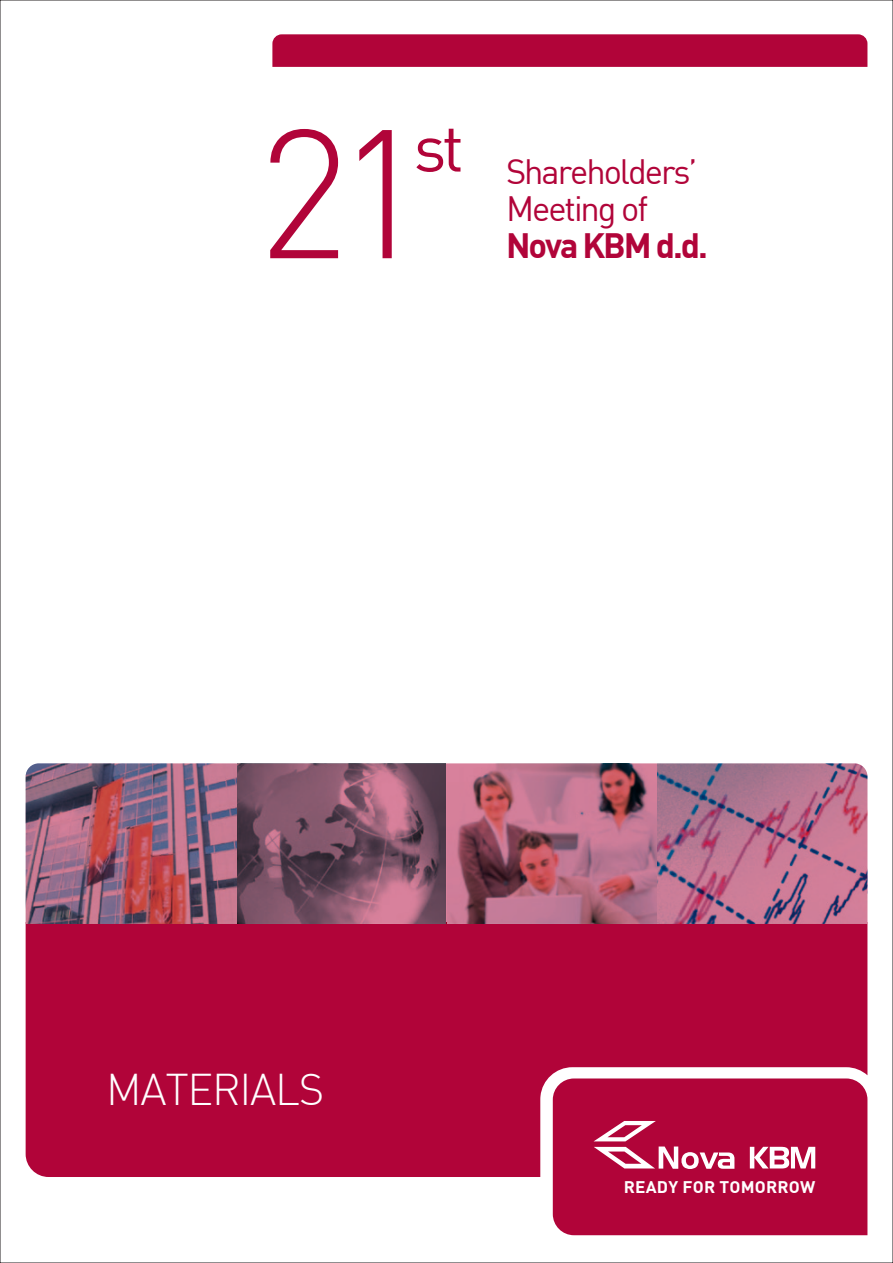
<style>
.page{position:relative;width:893px;height:1263px;background:#fff}
.page>*{position:absolute;margin:0;border:0;box-sizing:border-box;transform-origin:0 0}
.t1{font:180px "DIN Light";color:#b10439}
.t2{font:43.5px "DIN Light";letter-spacing:-.03em;color:#fff}
.t3{font:34.5px/37.2px "DIN Regular";letter-spacing:-.06em;color:#b10439}
.t4{font:34.5px "DIN Bold";letter-spacing:-.06em;color:#b10439}
.t5{font:16.5px "DIN Bold";letter-spacing:.01em;color:#fff;scale:1.04 1}
</style>
<div class="page">
<div style="left:26px;top:922px;width:841px;height:255px;background:#b10439"></div>
<svg style="left:553px;top:1078px;width:314px;height:157px"></svg>
<img style="left:26px;top:763px;width:841px;height:161px">
<div style="left:272px;top:34px;width:595px;height:33px;background:#b10439"></div>
<svg style="left:593px;top:1121px;width:222px;height:48px"></svg>
<h1 class="t1" style="left:257px;top:82px;width:172px">21</h1>
<p class="t3" style="left:506px;top:152px;width:193px;text-indent:-93px"><sup>st</sup> Shareholders’<br>Meeting of</p>
<p class="t4" style="left:506px;top:223px;width:203px">Nova KBM d.d.</p>
<p class="t2" style="left:106px;top:1062px;width:219px">MATERIALS</p>
<p class="t5" style="left:624px;top:1176px;width:186px">READY FOR TOMORROW</p>
</div>
